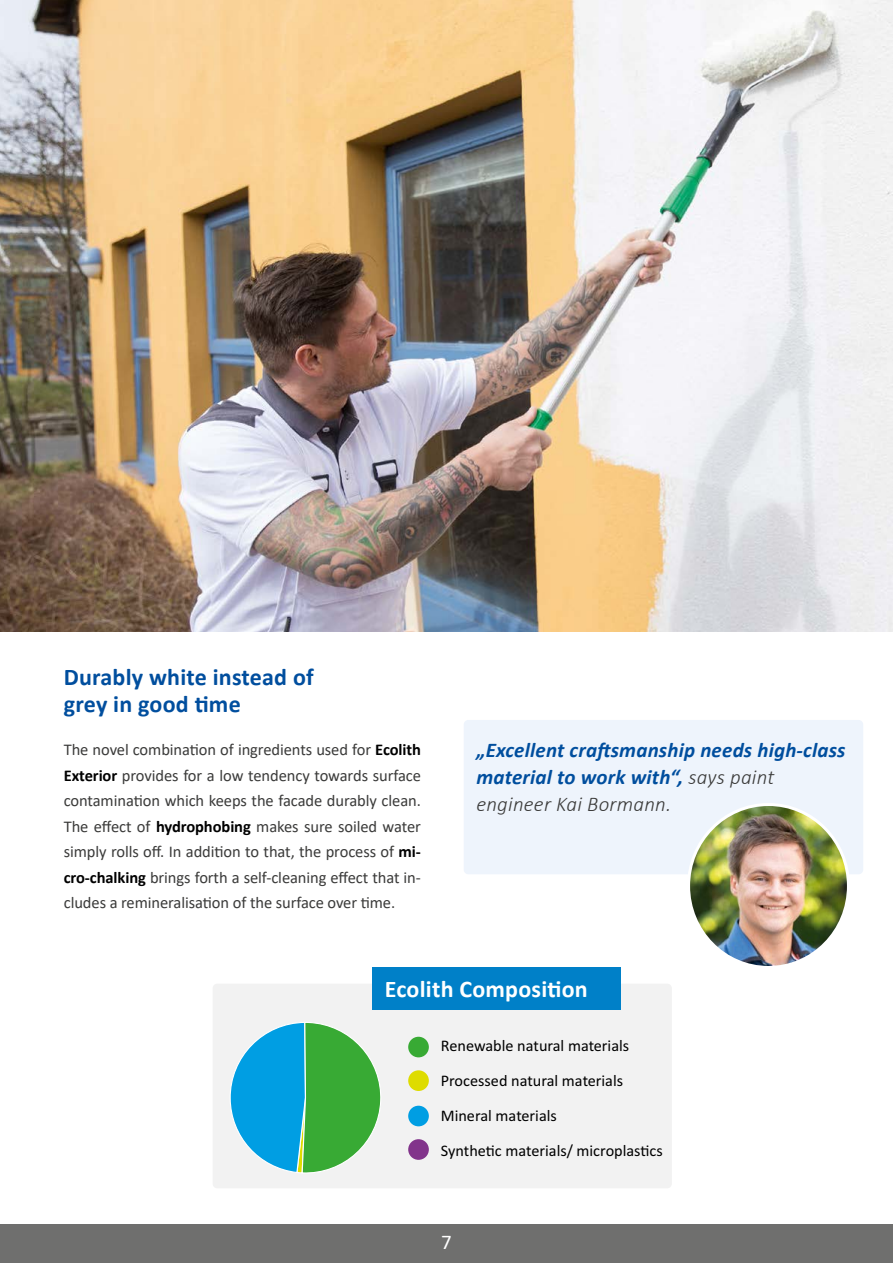
<style>
.page{position:relative;width:893px;height:1263px;background:#fff}
.page>*{position:absolute;margin:0;border:0;box-sizing:border-box;transform-origin:0 0}
.t1{font:700 24px/27px "Calibri";letter-spacing:.01em;color:#004e9e}
.t2{font:700 24px "Calibri";letter-spacing:.01em;color:#fff}
.t3{font:italic 700 21px/27px "Calibri";letter-spacing:.01em;color:#004e9e}
.t4{font:21px "Calibri";color:#fff}
.t5{font:16.5px/25.5px "Calibri";letter-spacing:-.005em;color:#3b3b3a;text-align:justify}
.t6{font:16.2px/34.8px "Calibri";color:#000}
.s1{font-weight:700;color:#000}
.s2{font-weight:300;color:#3b3b3a}
</style>
<div class="page">
<img style="left:0;top:0;width:893px;height:631px">
<div style="left:213px;top:984px;width:459px;height:204px;background:#f2f2f2;border-radius:5px"></div>
<svg style="left:230px;top:1022px;width:151px;height:151px"></svg>
<div style="left:408px;top:1037px;width:21px;height:20px;background:#38aa34;border-radius:50%"></div>
<div style="left:408px;top:1070px;width:21px;height:21px;background:#dedc00;border-radius:50%"></div>
<div style="left:408px;top:1106px;width:21px;height:20px;background:#009ee3;border-radius:50%"></div>
<div style="left:408px;top:1139px;width:21px;height:21px;background:#82348b;border-radius:50%"></div>
<div style="left:0;top:1225px;width:893px;height:38px;background:#6f6f6e"></div>
<div style="left:373px;top:967px;width:248px;height:43px;background:#0080c8"></div>
<div style="left:464px;top:720px;width:399px;height:154px;background:#eef4fc;border-radius:5px"></div>
<img style="left:691px;top:807px;width:155px;height:158px">
<div style="left:687px;top:803px;width:163px;height:166px;border:3px solid #fff;border-radius:50%"></div>
<h1 class="t1" style="left:64px;top:663px;width:252px">Durably white instead of grey in good time</h1>
<p class="t5" style="left:64px;top:737px;width:359px">The novel combination of ingredients used for <span class="s1">Ecolith Exterior</span> provides for a low tendency towards surface contamination which keeps the facade durably clean.<br>The effect of <span class="s1">hydrophobing</span> makes sure soiled water simply rolls off. In addition to that, the process of <span class="s1">mi&shy;cro-chalking</span> brings forth a self-cleaning effect that in&shy;cludes a remineralisation of the surface over time.</p>
<p class="t3" style="left:476px;top:736px;width:371px">„Excellent craftsmanship needs high-class material to work with“, <span class="s2">says paint engineer Kai Bormann.</span></p>
<h1 class="t2" style="left:385px;top:972px;width:205px">Ecolith Composition</h1>
<p class="t6" style="left:441px;top:1028px;width:223px">Renewable natural materials<br>Processed natural materials<br>Mineral materials<br>Synthe c materials/ microplas cs</p>
<p class="t4" style="left:441px;top:1227px;width:12px">7</p>
</div>
